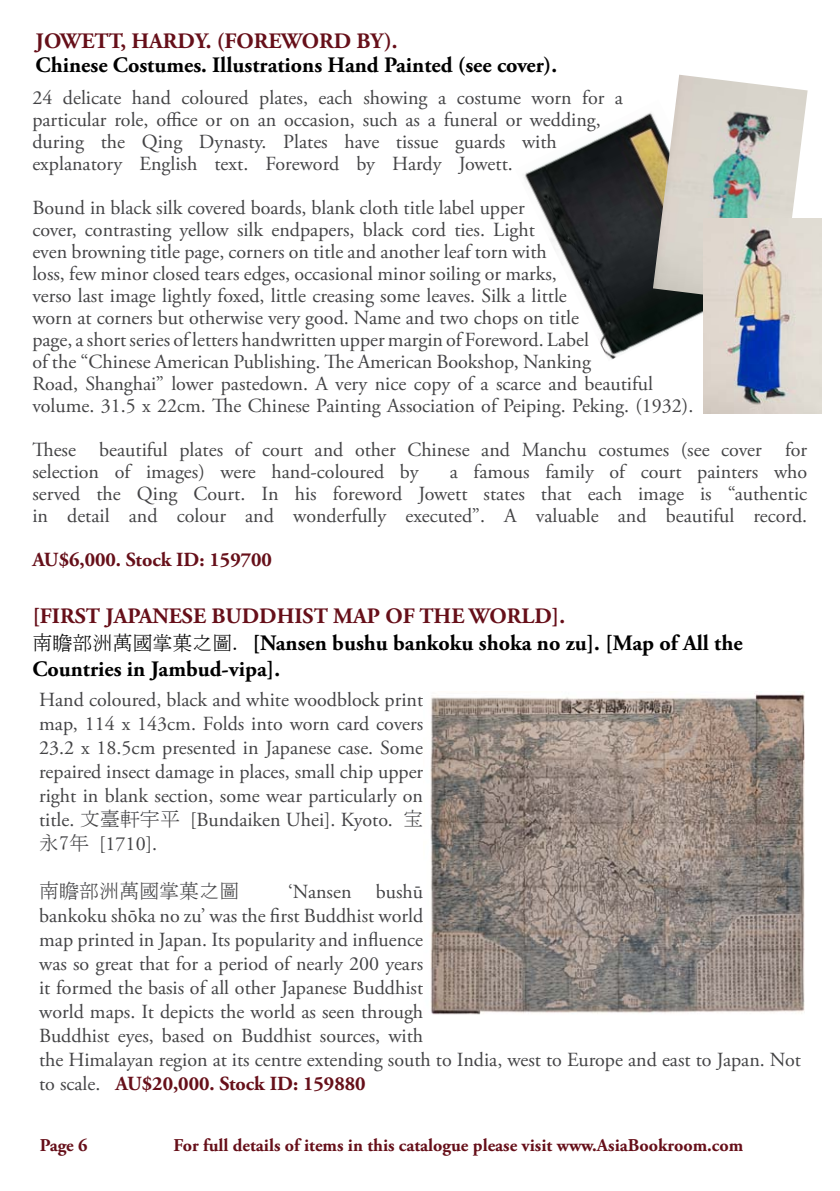
<style>
.page{position:relative;width:840px;height:1191px;background:#fff}
.page>*{position:absolute;margin:0;border:0;box-sizing:border-box;transform-origin:0 0}
.t1{font:700 22px/26.4px "Adobe Garamond Pro";color:#000}
.t2{font:700 22px "Adobe Garamond Pro";color:#660f19}
.t3{font:20px/22px "Adobe Garamond Pro";color:#434345}
.t4{font:700 20px "Adobe Garamond Pro";color:#660f19}
.t5{font:20px "MS Mincho";color:#434345}
.t6{font:700 18px "Adobe Garamond Pro";color:#660f19}
.s1{color:#660f19}
.s2{font-family:"MS Mincho";font-weight:400;font-size:20px}
.s3{font-family:"MS Mincho"}
.s4{font-weight:700;color:#660f19}
</style>
<div class="page">
<img style="left:524px;top:113px;width:179px;height:247px">
<img style="left:652px;top:75px;width:155px;height:229px">
<img style="left:703px;top:218px;width:117px;height:195px">
<img style="left:430px;top:693px;width:373px;height:322px">
<p class="t2" style="left:36px;top:28px;width:363px">JOWETT, HARDY. (FOREWORD BY).</p>
<p class="t1" style="left:36px;top:53px;width:523px">Chinese Costumes. Illustrations Hand Painted (see cover).</p>
<p class="t3" style="left:32px;top:87px;width:592px">24 delicate hand coloured plates, each showing a costume worn for a particular role, office or on an occasion, such as a funeral or wedding, during the Qing Dynasty. Plates have tissue guards with explanatory English text. Foreword by Hardy Jowett.</p>
<p class="t3" style="left:32px;top:197px;width:662px">Bound in black silk covered boards, blank cloth title label upper<br>cover, contrasting yellow silk endpapers, black cord ties. Light<br>even browning title page, corners on title and another leaf torn with<br>loss, few minor closed tears edges, occasional minor soiling or marks,<br>verso last image lightly foxed, little creasing some leaves. Silk a little<br>worn at corners but otherwise very good. Name and two chops on title<br>page, a short series of letters handwritten upper margin of Foreword. Label<br>of the “Chinese American Publishing. The American Bookshop, Nanking<br>Road, Shanghai” lower pastedown. A very nice copy of a scarce and beautiful volume. 31.5 x 22cm. The Chinese Painting Association of Peiping. Peking. (1932).</p>
<p class="t3" style="left:32px;top:439px;width:776px">These beautiful plates of court and other Chinese and Manchu costumes (see cover for selection of images) were hand-coloured by</p>
<p class="t3" style="left:32px;top:461px;width:776px;text-align:justify;text-indent:417px">a famous family of court painters who served the Qing Court. In his foreword Jowett states that each image is “authentic in detail and colour and wonderfully executed”. A valuable and beautiful record.</p>
<p class="t4" style="left:32px;top:548px;width:241px">AU$6,000. Stock ID: 159700</p>
<p class="t1" style="left:32px;top:603px;width:711px"><span class="s1">[FIRST JAPANESE BUDDHIST MAP OF THE WORLD].<br></span><span class="s2">南瞻部洲萬國掌菓之圖.</span> [Nansen bushu bankoku shoka no zu]. [Map of All the<br>Countries in Jambud-vipa].</p>
<p class="t3" style="left:39px;top:688px;width:385px;line-height:24px;text-align:justify">Hand coloured, black and white woodblock print map, 114 x 143cm. Folds into worn card covers 23.2 x 18.5cm presented in Japanese case. Some repaired insect damage in places, small chip upper right in blank section, some wear particularly on title. <span class="s3">文臺軒宇平</span> [Bundaiken Uhei]. Kyoto. <span class="s3">宝永7年</span> [1710].</p>
<p class="t5" style="left:39px;top:880px;width:201px">南瞻部洲萬國掌菓之圖</p>
<p class="t3" style="left:39px;top:880px;width:762px;line-height:24px;text-indent:249px">‘Nansen bushū<br>bankoku shōka no zu’ was the first Buddhist world<br>map printed in Japan. Its popularity and influence<br>was so great that for a period of nearly 200 years<br>it formed the basis of all other Japanese Buddhist<br>world maps. It depicts the world as seen through<br>Buddhist eyes, based on Buddhist sources, with<br>the Himalayan region at its centre extending south to India, west to Europe and east to Japan. Not to scale. <span class="s4">AU$20,000. Stock ID: 159880</span></p>
<p class="t6" style="left:40px;top:1135px;width:49px">Page 6</p>
<p class="t6" style="left:173px;top:1135px;width:571px">For full details of items in this catalogue please visit www.AsiaBookroom.com</p>
</div>
